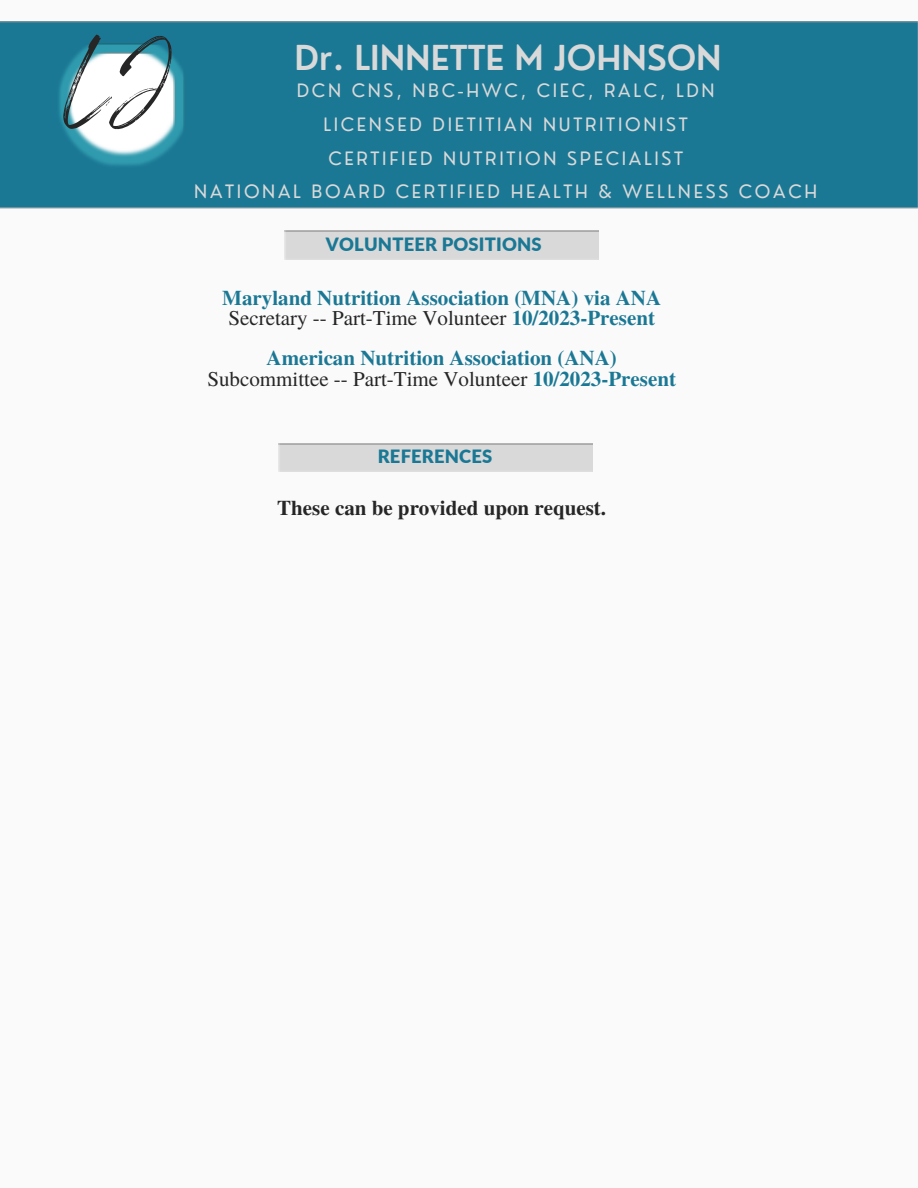
<style>
.page{position:relative;width:918px;height:1188px;background:#fafafa}
.page>*{position:absolute;margin:0;border:0;box-sizing:border-box;transform-origin:0 0}
.t1{font:72px "Breathing";color:#272626}
.t2{font:600 33.6px "Nourd";color:#d9d9d9}
.t3{font:700 21px/20.2px "Te X Gyre Termes";color:#1b7895}
.t4{font:700 21px "Te X Gyre Termes";color:#272626}
.t5{font:900 18.3px "Lato";letter-spacing:.01em;color:#1b7895}
.t6{font:18px/33.8px "Nourd";letter-spacing:.15em;color:#d9d9d9;text-align:center}
.s1{font-weight:400;color:#272626}
</style>
<div class="page">
<div style="left:0;top:21px;width:918px;height:188px;background:#1b7895"></div>
<img style="left:55px;top:44px;width:130px;height:126px">
<img style="left:66px;top:53px;width:108px;height:104px">
<h1 class="t1" style="left:64px;top:59px;width:107px">LJ</h1>
<h2 class="t2" style="left:295px;top:37px;width:429px">Dr. LINNETTE M JOHNSON</h2>
<p class="t6" style="left:194px;top:73px;width:624px">DCN CNS, NBC-HWC, CIEC, RALC, LDN<br>LICENSED DIETITIAN NUTRITIONIST<br>CERTIFIED NUTRITION SPECIALIST<br>NATIONAL BOARD CERTIFIED HEALTH &amp; WELLNESS COACH</p>
<p class="t5" style="left:326px;top:233px;width:217px">VOLUNTEER POSITIONS</p>
<p class="t3" style="left:222px;top:286px;width:440px">Maryland Nutrition Association (MNA) via ANA<br><span class="s1">Secretary -- Part-Time Volunteer</span> 10/2023-Present</p>
<p class="t3" style="left:207px;top:347px;width:470px;text-align:center">American Nutrition Association (ANA)<br><span class="s1">Subcommittee -- Part-Time Volunteer</span> 10/2023-Present</p>
<p class="t5" style="left:378px;top:445px;width:116px">REFERENCES</p>
<p class="t4" style="left:277px;top:492px;width:330px">These can be provided upon request.</p>
</div>
